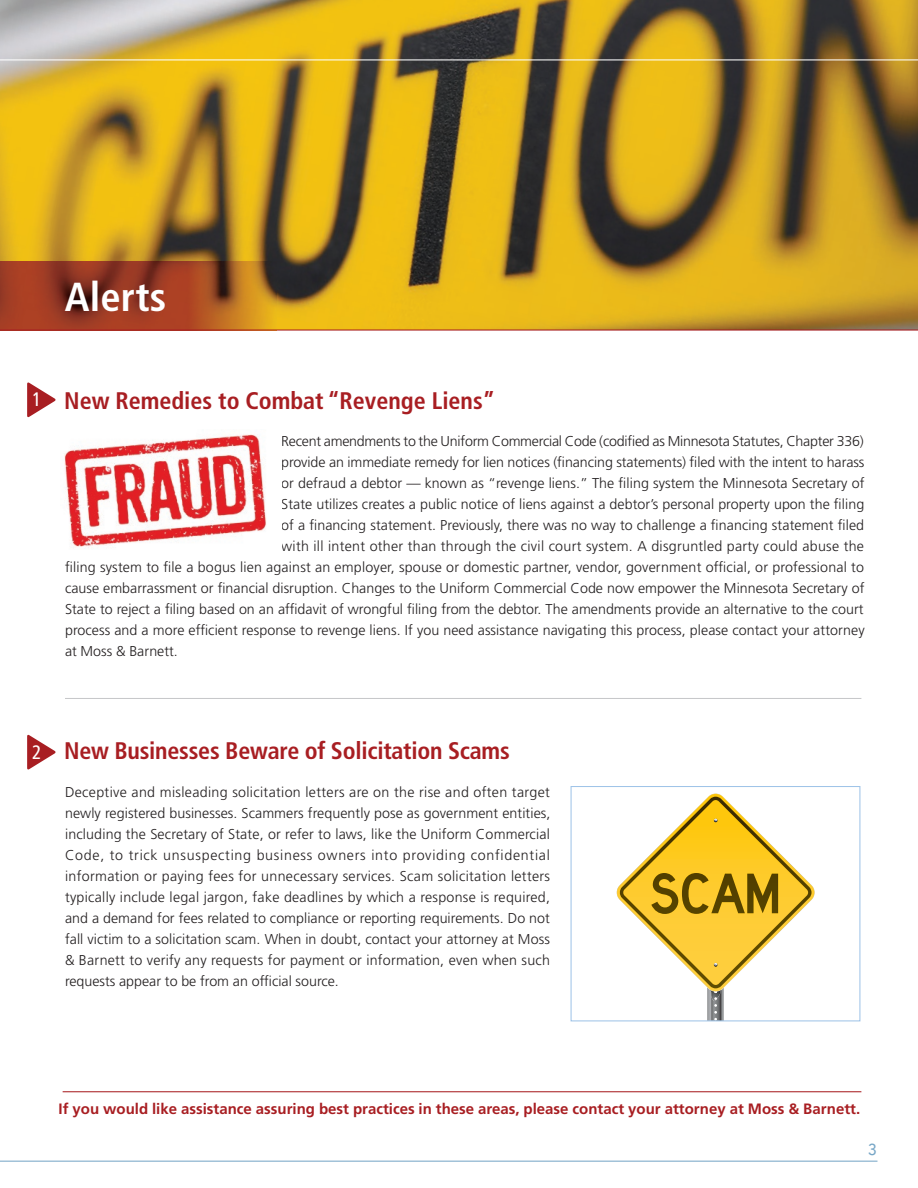
<style>
.page{position:relative;width:918px;height:1188px;background:#fff}
.page>*{position:absolute;margin:0;border:0;box-sizing:border-box;transform-origin:0 0}
.t1{font:700 condensed 40.5px "Frutiger LT Std";letter-spacing:.005em;color:#fff}
.t2{font:700 condensed 24px "Frutiger LT Std";letter-spacing:-.01em;color:#a81e22}
.t3{font:21px "Avenir Next";color:#78a7c7}
.t4{font:700 15px "Frutiger LT Std";color:#a81e22}
.t5{font:300 14.25px/21px "Frutiger LT Std";letter-spacing:.005em;color:#231f20;text-align:justify}
.t6{font:300 14.25px "Frutiger LT Std";letter-spacing:-.015em;color:#231f20}
.s1{font-weight:400;font-size:19.5px;color:#fff}
</style>
<div class="page">
<hr style="left:63px;top:1091px;width:798px;height:1px;background:#a81e22">
<hr style="left:65px;top:698px;width:796px;height:1px;background:#c7c8ca">
<svg style="left:27px;top:382px;width:29px;height:36px"></svg>
<svg style="left:27px;top:734px;width:29px;height:36px"></svg>
<img style="left:64px;top:434px;width:202px;height:114px">
<svg style="left:617px;top:794px;width:197px;height:225px"></svg>
<div style="left:571px;top:786px;width:289px;height:235px;border:1px solid #a0c4e8"></div>
<img style="left:0;top:0;width:918px;height:330px">
<hr style="left:0;top:59px;width:918px;height:1px;background:#fff">
<img style="left:0;top:262px;width:277px;height:68px">
<hr style="left:0;top:330px;width:918px;height:1px;background:#a81e22">
<hr style="left:0;top:1161px;width:877px;height:1px;background:#78a7c7">
<h1 class="t1" style="left:65px;top:273px;width:103px">Alerts</h1>
<h2 class="t2" style="left:32px;top:386px;width:465px"><span class="s1">1</span> New Remedies to Combat “Revenge Liens”</h2>
<p class="t6" style="left:281px;top:433px;width:584px">Recent amendments to the Uniform Commercial Code (codified as Minnesota Statutes, Chapter 336)</p>
<p class="t5" style="left:281px;top:452px;width:585px">provide an immediate remedy for lien notices (financing statements) filed with the intent to harass</p>
<p class="t5" style="left:281px;top:473px;width:585px">or defraud a debtor — known as “revenge liens.” The filing system the Minnesota Secretary of</p>
<p class="t5" style="left:281px;top:494px;width:585px">State utilizes creates a public notice of liens against a debtor’s personal property upon the filing</p>
<p class="t5" style="left:281px;top:515px;width:585px">of a financing statement. Previously, there was no way to challenge a financing statement filed</p>
<p class="t5" style="left:281px;top:536px;width:584px">with ill intent other than through the civil court system. A disgruntled party could abuse the</p>
<p class="t5" style="left:65px;top:557px;width:801px">filing system to file a bogus lien against an employer, spouse or domestic partner, vendor, government official, or professional to</p>
<p class="t5" style="left:65px;top:578px;width:801px">cause embarrassment or financial disruption. Changes to the Uniform Commercial Code now empower the Minnesota Secretary of</p>
<p class="t5" style="left:65px;top:599px;width:800px">State to reject a filing based on an affidavit of wrongful filing from the debtor. The amendments provide an alternative to the court</p>
<p class="t5" style="left:65px;top:620px;width:801px">process and a more efficient response to revenge liens. If you need assistance navigating this process, please contact your attorney</p>
<p class="t5" style="left:65px;top:641px;width:114px">at Moss &amp; Barnett.</p>
<h2 class="t2" style="left:32px;top:736px;width:479px"><span class="s1">2</span> New Businesses Beware of Solicitation Scams</h2>
<p class="t5" style="left:65px;top:781px;width:487px">Deceptive and misleading solicitation letters are on the rise and often target newly registered businesses. Scammers frequently pose as government entities, including the Secretary of State, or refer to laws, like the Uniform Commercial Code, to trick unsuspecting business owners into providing confidential information or paying fees for unnecessary services. Scam solicitation letters typically include legal jargon, fake deadlines by which a response is required, and a demand for fees related to compliance or reporting requirements. Do not fall victim to a solicitation scam. When in doubt, contact your attorney at Moss &amp; Barnett to verify any requests for payment or information, even when such requests appear to be from an official source.</p>
<p class="t4" style="left:59px;top:1100px;width:803px">If you would like assistance assuring best practices in these areas, please contact your attorney at Moss &amp; Barnett.</p>
<h3 class="t3" style="left:867px;top:1130px;width:12px">3</h3>
</div>
